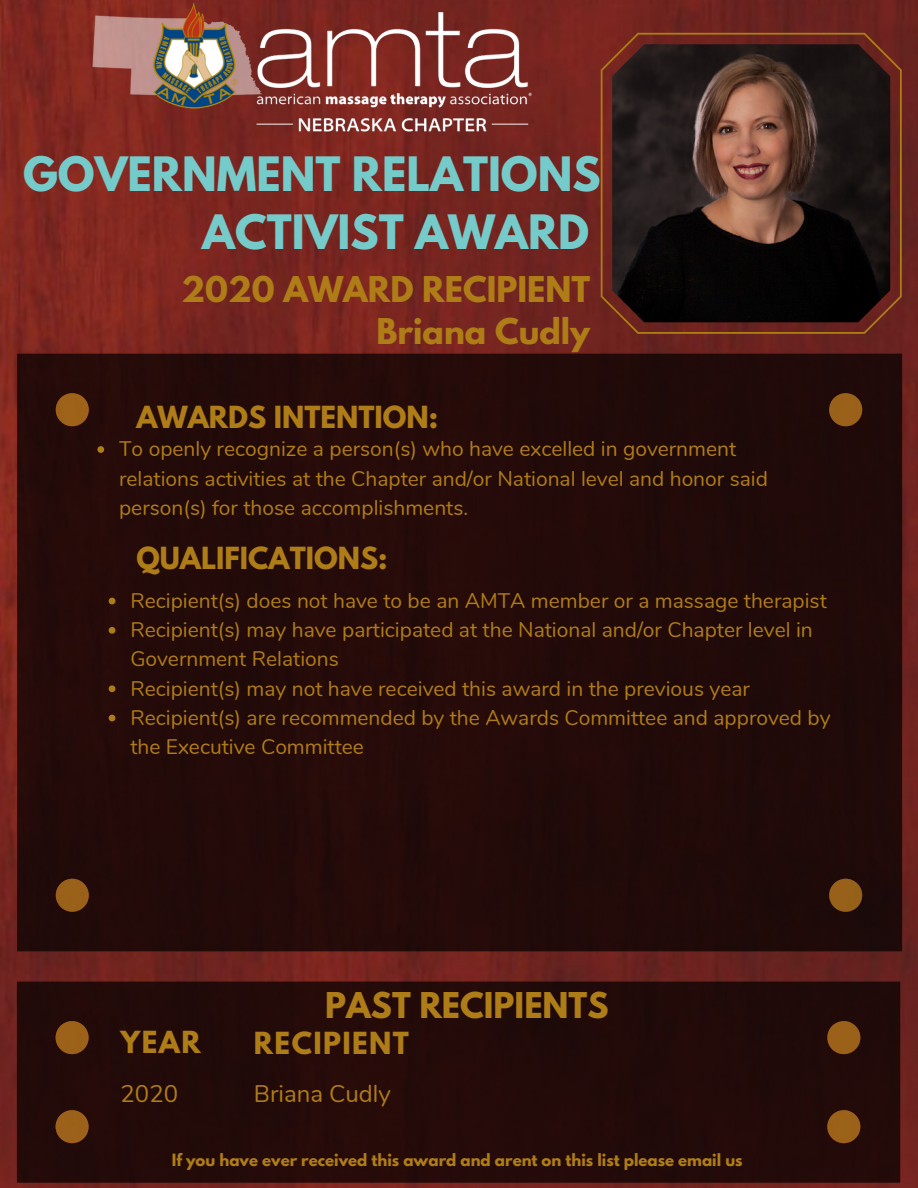
<style>
.page{position:relative;width:918px;height:1188px;background:#fff}
.page>*{position:absolute;margin:0;border:0;box-sizing:border-box;transform-origin:0 0}
.t1{font:700 42px/57.8px "League Spartan";color:#75cbca;text-align:right}
.t2{font:700 31.5px/42px "League Spartan";color:#af7d17;text-align:right}
.t3{font:700 27px "League Spartan";color:#af7d17}
.t4{font:700 27px "League Spartan";letter-spacing:.05em;color:#af7d17}
.t5{font:24px "Nunito";color:#af7d17}
.t6{font:21px/29.2px "Nunito";color:#af7d17}
.t7{font:700 15px "League Spartan";color:#af7d17}
</style>
<div class="page">
<img style="left:0;top:0;width:918px;height:1188px">
<svg style="left:601px;top:33px;width:301px;height:301px;background:#3b231d"></svg>
<img style="left:26px;top:0;width:564px;height:156px">
<div style="left:17px;top:982px;width:883px;height:201px;background:#230b09"></div>
<div style="left:56px;top:1021px;width:33px;height:33px;background:#9c6119;border-radius:50%"></div>
<div style="left:827px;top:1021px;width:33px;height:33px;background:#9b6119;border-radius:50%"></div>
<div style="left:827px;top:1110px;width:33px;height:33px;background:#9c6119;border-radius:50%"></div>
<div style="left:56px;top:1110px;width:33px;height:33px;background:#9c611a;border-radius:50%"></div>
<div style="left:17px;top:354px;width:885px;height:597px;background:#230b09"></div>
<div style="left:56px;top:393px;width:33px;height:33px;background:#9f6219;border-radius:50%"></div>
<div style="left:829px;top:393px;width:33px;height:33px;background:#996119;border-radius:50%"></div>
<div style="left:829px;top:879px;width:33px;height:33px;background:#966119;border-radius:50%"></div>
<div style="left:56px;top:879px;width:33px;height:33px;background:#996119;border-radius:50%"></div>
<svg style="left:109px;top:598px;width:6px;height:6px"></svg>
<svg style="left:109px;top:627px;width:6px;height:7px"></svg>
<svg style="left:109px;top:685px;width:6px;height:7px"></svg>
<svg style="left:109px;top:715px;width:6px;height:6px"></svg>
<svg style="left:97px;top:446px;width:7px;height:7px"></svg>
<h1 class="t1" style="left:23px;top:151px;width:579px">GOVERNMENT RELATIONS<br>ACTIVIST AWARD</h1>
<h2 class="t2" style="left:182px;top:272px;width:410px">2020 AWARD RECIPIENT<br>Briana Cudly</h2>
<p class="t3" style="left:136px;top:404px;width:303px">AWARDS INTENTION:</p>
<p class="t6" style="left:119px;top:435px;width:650px">To openly recognize a person(s) who have excelled in government relations activities at the Chapter and/or National level and honor said person(s) for those accomplishments.</p>
<p class="t3" style="left:136px;top:544px;width:253px">QUALIFICATIONS:</p>
<p class="t6" style="left:130px;top:586px;width:702px">Recipient(s) does not have to be an AMTA member or a massage therapist Recipient(s) may have participated at the National and/or Chapter level in Government Relations<br>Recipient(s) may not have received this award in the previous year Recipient(s) are recommended by the Awards Committee and approved by the Executive Committee</p>
<p class="t3" style="left:121px;top:1028px;width:82px">YEAR</p>
<p class="t5" style="left:121px;top:1078px;width:59px">2020</p>
<h2 class="t2" style="left:325px;top:989px;width:285px">PAST RECIPIENTS</h2>
<p class="t4" style="left:254px;top:1030px;width:157px">RECIPIENT</p>
<p class="t5" style="left:254px;top:1078px;width:138px">Briana Cudly</p>
<p class="t7" style="left:172px;top:1153px;width:572px">If you have ever received this award and arent on this list please email us</p>
</div>
